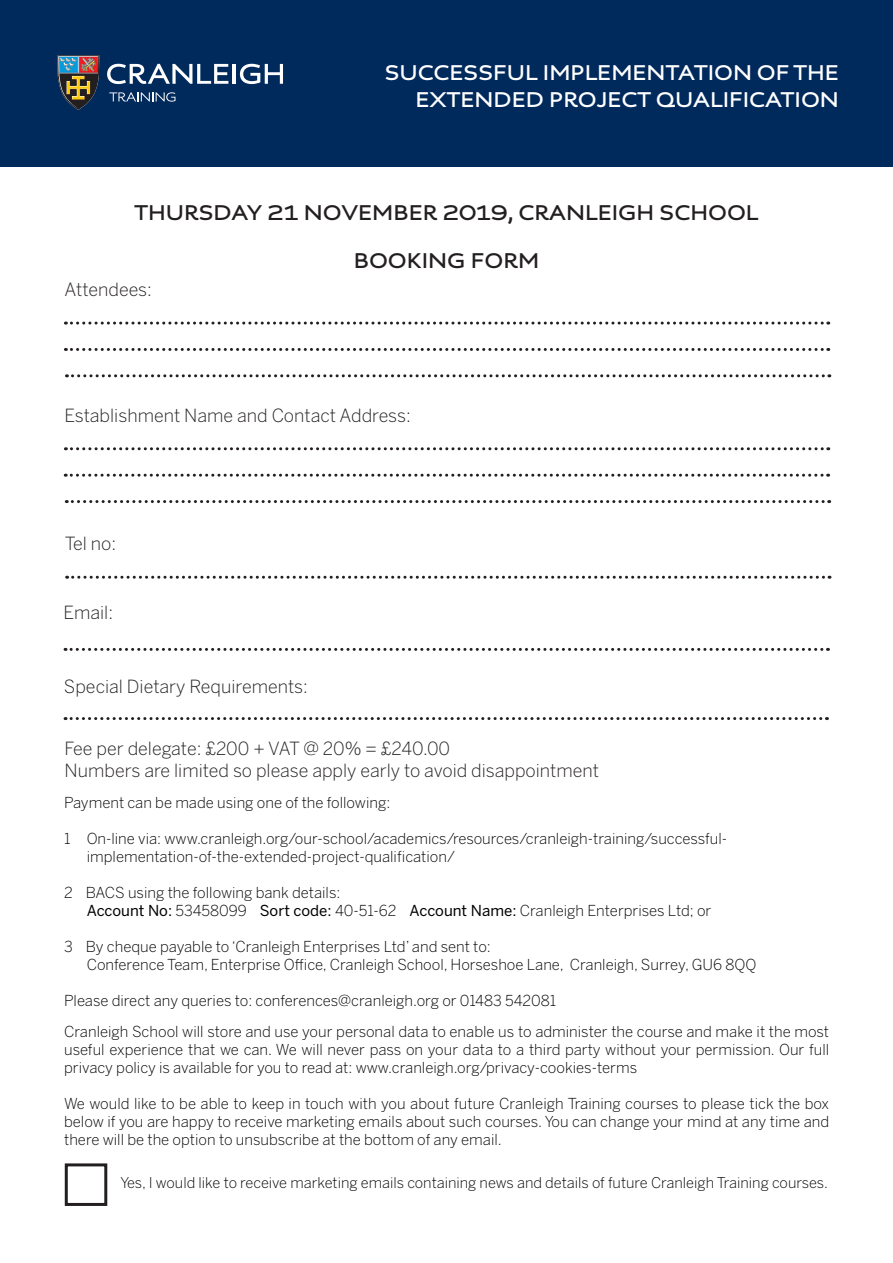
<style>
.page{position:relative;width:893px;height:1263px;background:#fff}
.page>*{position:absolute;margin:0;border:0;box-sizing:border-box;transform-origin:0 0}
.t1{font:700 22.5px/27px "Aspect 2";color:#fff;text-align:right}
.t2{font:700 22.5px "Aspect 2";color:#231f20}
.t3{font:300 18px "Benton Sans";color:#231f20}
.t4{font:300 15px/18px "Benton Sans";color:#000;text-align:justify}
.t5{font:300 14.7px "Benton Sans";color:#000}
.s1{font-weight:400}
</style>
<div class="page">
<div style="left:0;top:0;width:893px;height:167px;background:#00295c"></div>
<svg style="left:109px;top:92px;width:66px;height:10px"></svg>
<svg style="left:107px;top:64px;width:121px;height:20px"></svg>
<hr style="left:233px;top:64px;width:3px;height:20px;background:#fff">
<svg style="left:240px;top:64px;width:43px;height:20px"></svg>
<svg style="left:57px;top:55px;width:42px;height:55px"></svg>
<svg style="left:65px;top:322px;width:764px;height:3px"></svg>
<svg style="left:65px;top:348px;width:764px;height:3px"></svg>
<svg style="left:65px;top:447px;width:764px;height:3px"></svg>
<svg style="left:65px;top:717px;width:762px;height:3px"></svg>
<svg style="left:66px;top:374px;width:764px;height:3px"></svg>
<svg style="left:67px;top:576px;width:763px;height:3px"></svg>
<svg style="left:65px;top:648px;width:763px;height:3px"></svg>
<svg style="left:65px;top:474px;width:764px;height:3px"></svg>
<svg style="left:66px;top:500px;width:764px;height:3px"></svg>
<div style="left:65px;top:1163px;width:42px;height:43px;border:3px solid #231f20"></div>
<p class="t1" style="left:385px;top:60px;width:456px">SUCCESSFUL IMPLEMENTATION OF THE<br>EXTENDED PROJECT QUALIFICATION</p>
<p class="t2" style="left:134px;top:197px;width:626px">THURSDAY 21 NOVEMBER 2019, CRANLEIGH SCHOOL</p>
<p class="t2" style="left:354px;top:245px;width:187px">BOOKING FORM</p>
<p class="t3" style="left:65px;top:279px;width:89px">Attendees:</p>
<p class="t3" style="left:65px;top:405px;width:348px">Establishment Name and Contact Address:</p>
<p class="t3" style="left:65px;top:533px;width:53px">Tel no:</p>
<p class="t3" style="left:64px;top:602px;width:51px">Email:</p>
<p class="t3" style="left:64px;top:675px;width:246px">Special Dietary Requirements:</p>
<p class="t3" style="left:65px;top:738px;width:387px">Fee per delegate: £200 + VAT @ 20% = £240.00</p>
<p class="t3" style="left:65px;top:760px;width:536px">Numbers are limited so please apply early to avoid disappointment</p>
<p class="t4" style="left:64px;top:793px;width:328px">Payment can be made using one of the following:</p>
<p class="t4" style="left:87px;top:829px;width:642px;text-indent:-23px">1 On-line via: www.cranleigh.org/our-school/academics/resources/cranleigh-training/successful&shy;implementation-of-the-extended-project-qualification/</p>
<p class="t4" style="left:64px;top:883px;width:278px">2 BACS using the following bank details:</p>
<p class="t4" style="left:87px;top:901px;width:626px"><span class="s1">Account No:</span> 53458099 <span class="s1">Sort code:</span> 40-51-62 <span class="s1">Account Name:</span> Cranleigh Enterprises Ltd; or</p>
<p class="t4" style="left:64px;top:937px;width:428px">3 By cheque payable to ‘Cranleigh Enterprises Ltd’ and sent to:</p>
<p class="t4" style="left:87px;top:955px;width:671px">Conference Team, Enterprise Office, Cranleigh School, Horseshoe Lane, Cranleigh, Surrey, GU6 8QQ</p>
<p class="t4" style="left:64px;top:991px;width:494px">Please direct any queries to: conferences@cranleigh.org or 01483 542081</p>
<p class="t4" style="left:64px;top:1022px;width:767px">Cranleigh School will store and use your personal data to enable us to administer the course and make it the most useful experience that we can. We will never pass on your data to a third party without your permission. Our full privacy policy is available for you to read at: www.cranleigh.org/privacy-cookies-terms</p>
<p class="t4" style="left:64px;top:1094px;width:767px">We would like to be able to keep in touch with you about future Cranleigh Training courses to please tick the box below if you are happy to receive marketing emails about such courses. You can change your mind at any time and there will be the option to unsubscribe at the bottom of any email.</p>
<p class="t5" style="left:120px;top:1174px;width:709px">Yes, I would like to receive marketing emails containing news and details of future Cranleigh Training courses.</p>
</div>
